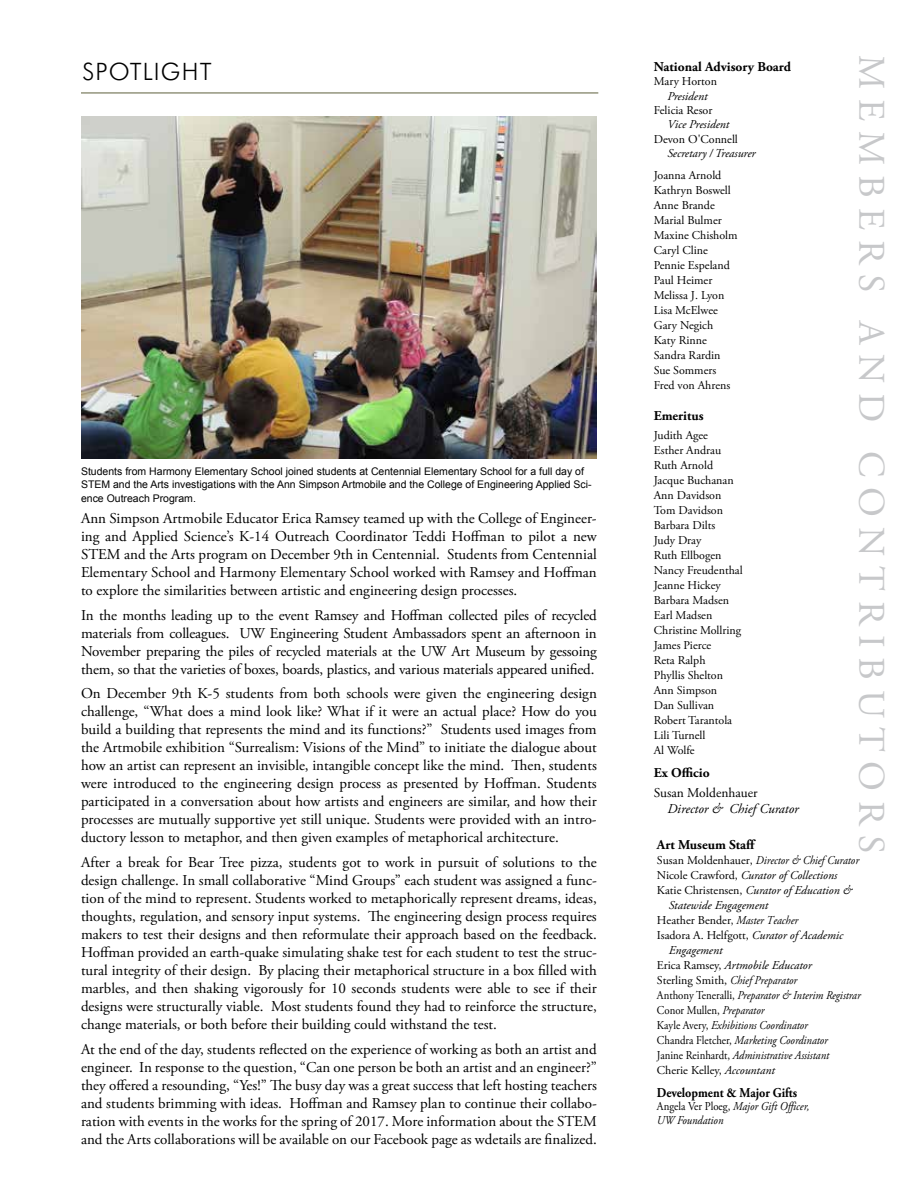
<style>
.page{position:relative;width:918px;height:1188px;background:#fff}
.page>*{position:absolute;margin:0;border:0;box-sizing:border-box;transform-origin:0 0}
.t1{font:37.5px "Adobe Garamond Pro";letter-spacing:.265em;color:#c7c8ca}
.t2{font:300 24px "Futura BT";letter-spacing:.05em;color:#000}
.t3{font:15px/18px "Adobe Garamond Pro";color:#000;text-align:justify}
.t4{font:700 13.5px "Adobe Garamond Pro";color:#000}
.t5{font:700 13.5px "Adobe Garamond Pro";color:#000;scale:.9 1}
.t6{font:italic 13.5px "Adobe Garamond Pro";color:#000}
.t7{font:13.5px "Adobe Garamond Pro";color:#000}
.t8{font:12px/15px "Adobe Garamond Pro";color:#000}
.t9{font:italic 12px/13.6px "Adobe Garamond Pro";color:#000;scale:.9 1}
.t10{font:italic 12px "Adobe Garamond Pro";color:#000}
.t11{font:12px "Adobe Garamond Pro";color:#000;scale:.9 1}
.t12{font:10.5px/13.5px "Arial";color:#000}
.s1{font-style:normal}
.s2{font-style:italic}
</style>
<div class="page">
<hr style="left:81px;top:92px;width:517px;height:2px;background:#93957d">
<img style="left:81px;top:116px;width:516px;height:343px">
<h2 class="t2" style="left:82px;top:57px;width:131px">SPOTLIGHT</h2>
<p class="t12" style="left:81px;top:465px;width:512px">Students from Harmony Elementary School joined students at Centennial Elementary School for a full day of<br>STEM and the Arts investigations with the Ann Simpson Artmobile and the College of Engineering Applied Sci&shy;ence Outreach Program.</p>
<p class="t3" style="left:81px;top:510px;width:517px">Ann Simpson Artmobile Educator Erica Ramsey teamed up with the College of Engineer&shy;ing and Applied Science’s K-14 Outreach Coordinator Teddi Hoffman to pilot a new STEM and the Arts program on December 9th in Centennial. Students from Centennial Elementary School and Harmony Elementary School worked with Ramsey and Hoffman to explore the similarities between artistic and engineering design processes.</p>
<p class="t3" style="left:81px;top:606px;width:517px">In the months leading up to the event Ramsey and Hoffman collected piles of recycled materials from colleagues. UW Engineering Student Ambassadors spent an afternoon in November preparing the piles of recycled materials at the UW Art Museum by gessoing them, so that the varieties of boxes, boards, plastics, and various materials appeared unified.</p>
<p class="t3" style="left:81px;top:685px;width:517px">On December 9th K-5 students from both schools were given the engineering design challenge, “What does a mind look like? What if it were an actual place? How do you build a building that represents the mind and its functions?” Students used images from the Artmobile exhibition “Surrealism: Visions of the Mind” to initiate the dialogue about how an artist can represent an invisible, intangible concept like the mind. Then, students were introduced to the engineering design process as presented by Hoffman. Students participated in a conversation about how artists and engineers are similar, and how their processes are mutually supportive yet still unique. Students were provided with an intro&shy;ductory lesson to metaphor, and then given examples of metaphorical architecture.</p>
<p class="t3" style="left:81px;top:854px;width:517px">After a break for Bear Tree pizza, students got to work in pursuit of solutions to the design challenge. In small collaborative “Mind Groups” each student was assigned a func&shy;tion of the mind to represent. Students worked to metaphorically represent dreams, ideas, thoughts, regulation, and sensory input systems. The engineering design process requires makers to test their designs and then reformulate their approach based on the feedback.<br>Hoffman provided an earth-quake simulating shake test for each student to test the struc&shy;tural integrity of their design. By placing their metaphorical structure in a box filled with marbles, and then shaking vigorously for 10 seconds students were able to see if their designs were structurally viable. Most students found they had to reinforce the structure, change materials, or both before their building could withstand the test.</p>
<p class="t3" style="left:81px;top:1041px;width:517px">At the end of the day, students reflected on the experience of working as both an artist and engineer. In response to the question, “Can one person be both an artist and an engineer?” they offered a resounding, “Yes!” The busy day was a great success that left hosting teachers and students brimming with ideas. Hoffman and Ramsey plan to continue their collabo&shy;ration with events in the works for the spring of 2017. More information about the STEM and the Arts collaborations will be available on our Facebook page as wdetails are finalized.</p>
<h1 class="t1" style="left:894px;top:55px;width:799px;rotate:90deg">MEMBERS AND CONTRIBUTORS</h1>
<p class="t4" style="left:654px;top:59px;width:139px">National Advisory Board</p>
<p class="t8" style="left:654px;top:74px;width:65px">Mary Horton</p>
<p class="t10" style="left:667px;top:89px;width:42px">President</p>
<p class="t8" style="left:654px;top:103px;width:60px">Felicia Resor</p>
<p class="t10" style="left:667px;top:117px;width:63px">Vice President</p>
<p class="t8" style="left:654px;top:132px;width:86px">Devon O'Connell</p>
<p class="t10" style="left:667px;top:146px;width:90px">Secretary / Treasurer</p>
<p class="t8" style="left:654px;top:168px;width:85px">Joanna Arnold<br>Kathryn Boswell<br>Anne Brande<br>Marial Bulmer<br>Maxine Chisholm<br>Caryl Cline<br>Pennie Espeland<br>Paul Heimer<br>Melissa J. Lyon<br>Lisa McElwee<br>Gary Negich<br>Katy Rinne<br>Sandra Rardin<br>Sue Sommers<br>Fred von Ahrens</p>
<p class="t4" style="left:654px;top:408px;width:51px">Emeritus</p>
<p class="t8" style="left:654px;top:428px;width:90px">Judith Agee<br>Esther Andrau<br>Ruth Arnold<br>Jacque Buchanan<br>Ann Davidson<br>Tom Davidson<br>Barbara Dilts<br>Judy Dray<br>Ruth Ellbogen<br>Nancy Freudenthal<br>Jeanne Hickey<br>Barbara Madsen<br>Earl Madsen<br>Christine Mollring<br>James Pierce<br>Reta Ralph<br>Phyllis Shelton<br>Ann Simpson<br>Dan Sullivan<br>Robert Tarantola<br>Lili Turnell<br>Al Wolfe</p>
<p class="t4" style="left:654px;top:765px;width:57px">Ex Officio</p>
<p class="t7" style="left:654px;top:784px;width:105px">Susan Moldenhauer</p>
<p class="t6" style="left:667px;top:801px;width:133px">Director &amp; Chief Curator</p>
<p class="t4" style="left:657px;top:837px;width:99px">Art Museum Staff</p>
<p class="t9" style="left:657px;top:854px;width:226px"><span class="s1">Susan Moldenhauer,</span> Director &amp; Chief Curator</p>
<p class="t10" style="left:657px;top:868px;width:182px"><span class="s1">Nicole Crawford,</span> Curator of Collections</p>
<p class="t10" style="left:657px;top:883px;width:197px"><span class="s1">Katie Christensen,</span> Curator of Education &amp;</p>
<p class="t10" style="left:669px;top:898px;width:101px">Statewide Engagement</p>
<p class="t8" style="left:657px;top:913px;width:143px">Heather Bender, <span class="s2">Master Teacher</span></p>
<p class="t8" style="left:657px;top:928px;width:188px">Isadora A. Helfgott, <span class="s2">Curator of Academic</span></p>
<p class="t10" style="left:669px;top:943px;width:55px">Engagement</p>
<p class="t10" style="left:657px;top:958px;width:156px"><span class="s1">Erica Ramsey,</span> Artmobile Educator</p>
<p class="t9" style="left:657px;top:974px;width:157px"><span class="s1">Sterling Smith,</span> Chief Preparator</p>
<p class="t9" style="left:657px;top:989px;width:228px"><span class="s1">Anthony Teneralli,</span> Preparator &amp; Interim Registrar</p>
<p class="t11" style="left:657px;top:1003px;width:121px">Conor Mullen, <span class="s2">Preparator</span></p>
<p class="t9" style="left:657px;top:1019px;width:169px"><span class="s1">Kayle Avery,</span> Exhibitions Coordinator</p>
<p class="t9" style="left:657px;top:1034px;width:191px"><span class="s1">Chandra Fletcher,</span> Marketing Coordinator</p>
<p class="t9" style="left:657px;top:1049px;width:193px"><span class="s1">Janine Reinhardt,</span> Administrative Assistant</p>
<p class="t8" style="left:657px;top:1063px;width:119px">Cherie Kelley, <span class="s2">Accountant</span></p>
<p class="t5" style="left:657px;top:1085px;width:157px">Development &amp; Major Gifts</p>
<p class="t9" style="left:657px;top:1100px;width:171px"><span class="s1">Angela Ver Ploeg,</span> Major Gift Officer,<br>UW Foundation</p>
</div>
